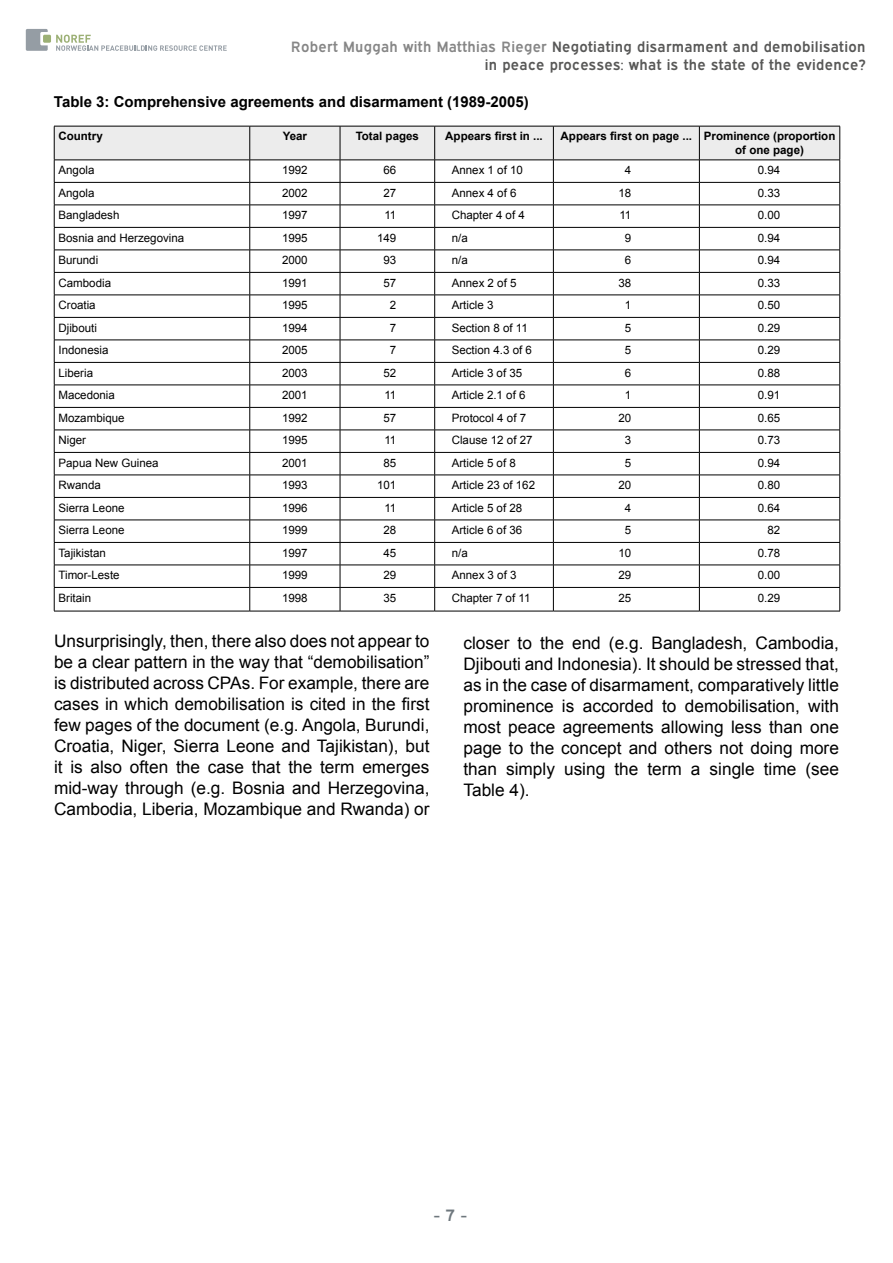
<style>
.page{position:relative;width:893px;height:1263px;background:#fff}
.page>*{position:absolute;margin:0;border:0;box-sizing:border-box;transform-origin:0 0}
.t1{font:17.25px/21px "Arial";color:#000;text-align:justify}
.t2{font:16.5px "Expressway Sb";color:#6e777d}
.t3{font:15px/18px "Expressway Sb";letter-spacing:.015em;color:#585857;text-align:right}
.t4{font:700 15px "Arial";color:#000}
.t5{font:11.55px "Arial";color:#000}
.t6{font:700 11.55px/13.8px "Arial";color:#000}
.s1{color:#868686}
</style>
<div class="page">
<svg style="left:56px;top:35px;width:171px;height:16px"></svg>
<svg style="left:26px;top:29px;width:22px;height:22px"></svg>
<div style="left:43px;top:35px;width:8px;height:8px;background:#9cb075;border-radius:2px"></div>
<svg style="left:54px;top:126px;width:786px;height:485px"></svg>
<hr style="left:54px;top:611px;width:196px;height:1px;background:#000">
<hr style="left:250px;top:611px;width:90px;height:1px;background:#000">
<hr style="left:340px;top:611px;width:95px;height:1px;background:#000">
<hr style="left:435px;top:611px;width:118px;height:1px;background:#000">
<hr style="left:553px;top:611px;width:146px;height:1px;background:#000">
<hr style="left:699px;top:611px;width:141px;height:1px;background:#000">
<p class="t3" style="left:291px;top:38px;width:576px"><span class="s1">Robert Muggah with Matthias Rieger</span> Negotiating disarmament and demobilisation in peace processes: what is the state of the evidence?</p>
<p class="t4" style="left:54px;top:93px;width:476px">Table 3: Comprehensive agreements and disarmament (1989--2005)</p>
<p class="t6" style="left:58px;top:129px;width:46px">Country</p>
<p class="t6" style="left:283px;top:129px;width:26px">Year</p>
<p class="t6" style="left:356px;top:129px;width:65px">Total pages</p>
<p class="t6" style="left:445px;top:129px;width:99px">Appears first in ...</p>
<p class="t6" style="left:735px;top:129px;width:102px;text-indent:-175px">Appears first on page ... Prominence (proportion of one page)</p>
<p class="t5" style="left:58px;top:164px;width:37px">Angola</p>
<p class="t5" style="left:282px;top:164px;width:27px">1992</p>
<p class="t5" style="left:384px;top:164px;width:14px">66</p>
<p class="t5" style="left:452px;top:164px;width:73px">Annex 1 of 10</p>
<p class="t5" style="left:625px;top:164px;width:8px">4</p>
<p class="t5" style="left:758px;top:164px;width:24px">0.94</p>
<p class="t5" style="left:58px;top:186px;width:37px">Angola</p>
<p class="t5" style="left:282px;top:186px;width:27px">2002</p>
<p class="t5" style="left:384px;top:186px;width:14px">27</p>
<p class="t5" style="left:452px;top:186px;width:66px">Annex 4 of 6</p>
<p class="t5" style="left:618px;top:186px;width:14px">18</p>
<p class="t5" style="left:758px;top:186px;width:24px">0.33</p>
<p class="t5" style="left:58px;top:209px;width:62px">Bangladesh</p>
<p class="t5" style="left:282px;top:209px;width:27px">1997</p>
<p class="t5" style="left:384px;top:209px;width:13px">11</p>
<p class="t5" style="left:452px;top:209px;width:75px">Chapter 4 of 4</p>
<p class="t5" style="left:619px;top:209px;width:13px">11</p>
<p class="t5" style="left:758px;top:209px;width:24px">0.00</p>
<p class="t5" style="left:58px;top:231px;width:127px">Bosnia and Herzegovina</p>
<p class="t5" style="left:282px;top:231px;width:27px">1995</p>
<p class="t5" style="left:377px;top:231px;width:21px">149</p>
<p class="t5" style="left:452px;top:231px;width:18px">n/a</p>
<p class="t5" style="left:625px;top:231px;width:8px">9</p>
<p class="t5" style="left:758px;top:231px;width:24px">0.94</p>
<p class="t5" style="left:58px;top:254px;width:41px">Burundi</p>
<p class="t5" style="left:282px;top:254px;width:27px">2000</p>
<p class="t5" style="left:384px;top:254px;width:14px">93</p>
<p class="t5" style="left:452px;top:254px;width:18px">n/a</p>
<p class="t5" style="left:625px;top:254px;width:8px">6</p>
<p class="t5" style="left:758px;top:254px;width:24px">0.94</p>
<p class="t5" style="left:58px;top:276px;width:54px">Cambodia</p>
<p class="t5" style="left:282px;top:276px;width:27px">1991</p>
<p class="t5" style="left:384px;top:276px;width:14px">57</p>
<p class="t5" style="left:452px;top:276px;width:66px">Annex 2 of 5</p>
<p class="t5" style="left:618px;top:276px;width:14px">38</p>
<p class="t5" style="left:758px;top:276px;width:24px">0.33</p>
<p class="t5" style="left:58px;top:299px;width:39px">Croatia</p>
<p class="t5" style="left:282px;top:299px;width:27px">1995</p>
<p class="t5" style="left:390px;top:299px;width:8px">2</p>
<p class="t5" style="left:452px;top:299px;width:43px">Article 3</p>
<p class="t5" style="left:625px;top:299px;width:8px">1</p>
<p class="t5" style="left:758px;top:299px;width:24px">0.50</p>
<p class="t5" style="left:58px;top:321px;width:40px">Djibouti</p>
<p class="t5" style="left:282px;top:321px;width:27px">1994</p>
<p class="t5" style="left:390px;top:321px;width:8px">7</p>
<p class="t5" style="left:452px;top:321px;width:78px">Section 8 of 11</p>
<p class="t5" style="left:625px;top:321px;width:8px">5</p>
<p class="t5" style="left:758px;top:321px;width:24px">0.29</p>
<p class="t5" style="left:58px;top:344px;width:52px">Indonesia</p>
<p class="t5" style="left:282px;top:344px;width:27px">2005</p>
<p class="t5" style="left:390px;top:344px;width:8px">7</p>
<p class="t5" style="left:452px;top:344px;width:82px">Section 4.3 of 6</p>
<p class="t5" style="left:625px;top:344px;width:8px">5</p>
<p class="t5" style="left:758px;top:344px;width:24px">0.29</p>
<p class="t5" style="left:58px;top:366px;width:36px">Liberia</p>
<p class="t5" style="left:282px;top:366px;width:27px">2003</p>
<p class="t5" style="left:384px;top:366px;width:14px">52</p>
<p class="t5" style="left:452px;top:366px;width:72px">Article 3 of 35</p>
<p class="t5" style="left:625px;top:366px;width:8px">6</p>
<p class="t5" style="left:758px;top:366px;width:24px">0.88</p>
<p class="t5" style="left:58px;top:389px;width:58px">Macedonia</p>
<p class="t5" style="left:282px;top:389px;width:27px">2001</p>
<p class="t5" style="left:384px;top:389px;width:13px">11</p>
<p class="t5" style="left:452px;top:389px;width:75px">Article 2.1 of 6</p>
<p class="t5" style="left:625px;top:389px;width:8px">1</p>
<p class="t5" style="left:758px;top:389px;width:24px">0.91</p>
<p class="t5" style="left:58px;top:411px;width:68px">Mozambique</p>
<p class="t5" style="left:282px;top:411px;width:27px">1992</p>
<p class="t5" style="left:384px;top:411px;width:14px">57</p>
<p class="t5" style="left:452px;top:411px;width:76px">Protocol 4 of 7</p>
<p class="t5" style="left:618px;top:411px;width:14px">20</p>
<p class="t5" style="left:758px;top:411px;width:24px">0.65</p>
<p class="t5" style="left:58px;top:434px;width:29px">Niger</p>
<p class="t5" style="left:282px;top:434px;width:27px">1995</p>
<p class="t5" style="left:384px;top:434px;width:13px">11</p>
<p class="t5" style="left:452px;top:434px;width:82px">Clause 12 of 27</p>
<p class="t5" style="left:625px;top:434px;width:8px">3</p>
<p class="t5" style="left:758px;top:434px;width:24px">0.73</p>
<p class="t5" style="left:58px;top:456px;width:102px">Papua New Guinea</p>
<p class="t5" style="left:282px;top:456px;width:27px">2001</p>
<p class="t5" style="left:384px;top:456px;width:14px">85</p>
<p class="t5" style="left:452px;top:456px;width:66px">Article 5 of 8</p>
<p class="t5" style="left:625px;top:456px;width:8px">5</p>
<p class="t5" style="left:758px;top:456px;width:24px">0.94</p>
<p class="t5" style="left:58px;top:479px;width:44px">Rwanda</p>
<p class="t5" style="left:282px;top:479px;width:27px">1993</p>
<p class="t5" style="left:377px;top:479px;width:21px">101</p>
<p class="t5" style="left:452px;top:479px;width:85px">Article 23 of 162</p>
<p class="t5" style="left:618px;top:479px;width:14px">20</p>
<p class="t5" style="left:758px;top:479px;width:24px">0.80</p>
<p class="t5" style="left:58px;top:501px;width:68px">Sierra Leone</p>
<p class="t5" style="left:282px;top:501px;width:27px">1996</p>
<p class="t5" style="left:384px;top:501px;width:13px">11</p>
<p class="t5" style="left:452px;top:501px;width:72px">Article 5 of 28</p>
<p class="t5" style="left:625px;top:501px;width:8px">4</p>
<p class="t5" style="left:758px;top:501px;width:24px">0.64</p>
<p class="t5" style="left:58px;top:524px;width:68px">Sierra Leone</p>
<p class="t5" style="left:282px;top:524px;width:27px">1999</p>
<p class="t5" style="left:384px;top:524px;width:14px">28</p>
<p class="t5" style="left:452px;top:524px;width:72px">Article 6 of 36</p>
<p class="t5" style="left:625px;top:524px;width:8px">5</p>
<p class="t5" style="left:767px;top:524px;width:14px">82</p>
<p class="t5" style="left:58px;top:546px;width:49px">Tajikistan</p>
<p class="t5" style="left:282px;top:546px;width:27px">1997</p>
<p class="t5" style="left:384px;top:546px;width:14px">45</p>
<p class="t5" style="left:452px;top:546px;width:18px">n/a</p>
<p class="t5" style="left:618px;top:546px;width:14px">10</p>
<p class="t5" style="left:758px;top:546px;width:24px">0.78</p>
<p class="t5" style="left:58px;top:569px;width:63px">Timor--Leste</p>
<p class="t5" style="left:282px;top:569px;width:27px">1999</p>
<p class="t5" style="left:384px;top:569px;width:14px">29</p>
<p class="t5" style="left:452px;top:569px;width:66px">Annex 3 of 3</p>
<p class="t5" style="left:618px;top:569px;width:14px">29</p>
<p class="t5" style="left:758px;top:569px;width:24px">0.00</p>
<p class="t5" style="left:58px;top:591px;width:34px">Britain</p>
<p class="t5" style="left:282px;top:591px;width:27px">1998</p>
<p class="t5" style="left:384px;top:591px;width:14px">35</p>
<p class="t5" style="left:452px;top:591px;width:80px">Chapter 7 of 11</p>
<p class="t5" style="left:618px;top:591px;width:14px">25</p>
<p class="t5" style="left:758px;top:591px;width:24px">0.29</p>
<p class="t1" style="left:54px;top:631px;width:377px">Unsurprisingly, then, there also does not appear to be a clear pattern in the way that “demobilisation” is distributed across CPAs. For example, there are cases in which demobilisation is cited in the first few pages of the document (e.g. Angola, Burundi, Croatia, Niger, Sierra Leone and Tajikistan), but it is also often the case that the term emerges mid--way through (e.g. Bosnia and Herzegovina, Cambodia, Liberia, Mozambique and Rwanda) or</p>
<p class="t1" style="left:463px;top:633px;width:377px">closer to the end (e.g. Bangladesh, Cambodia, Djibouti and Indonesia). It should be stressed that, as in the case of disarmament, comparatively little prominence is accorded to demobilisation, with most peace agreements allowing less than one page to the concept and others not doing more than simply using the term a single time (see Table 4).</p>
<p class="t2" style="left:433px;top:1205px;width:36px">- 7 -</p>
</div>
